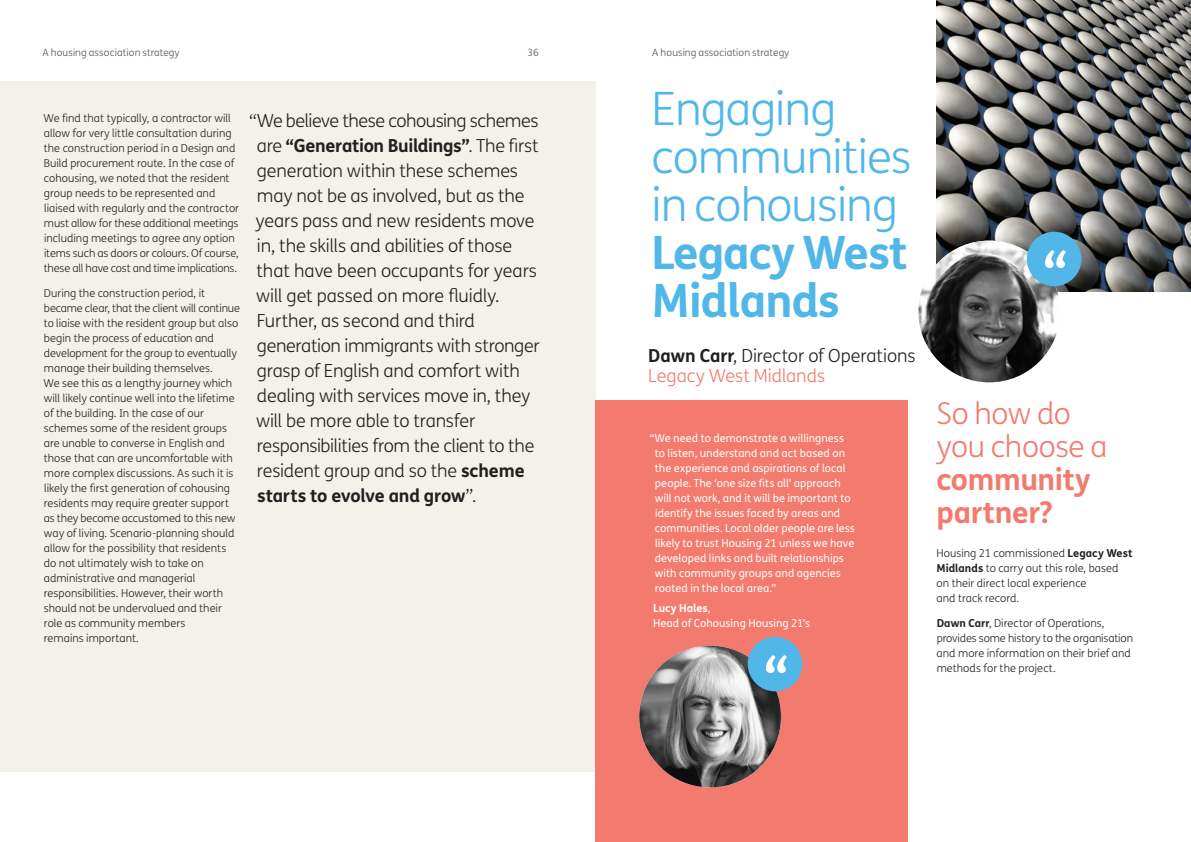
<style>
.page{position:relative;width:1191px;height:842px;background:#fff}
.page>*{position:absolute;margin:0;border:0;box-sizing:border-box;transform-origin:0 0}
.t1{font:300 46px/48px "FS Me";letter-spacing:-.02em;color:#50b7e8}
.t2{font:300 30px/33px "FS Me";letter-spacing:-.01em;color:#f37a6e}
.t3{font:300 18px/25px "FS Me";letter-spacing:-.01em;color:#231f20}
.t4{font:300 11px/15px "FS Me";color:#231f20}
.t5{font:11px/15px "FS Me";color:#fff}
.t6{font:300 10px "FS Me";letter-spacing:.01em;color:#584f4e}
.s1{font-weight:700}
.s2{color:#f37a6e}
</style>
<div class="page">
<div style="left:0;top:81px;width:595px;height:690px;background:#f2f1ea"></div>
<div style="left:595px;top:401px;width:313px;height:441px;background:#f37a6e"></div>
<img style="left:639px;top:646px;width:142px;height:141px;border-radius:71px">
<div style="left:747px;top:637px;width:55px;height:54px;background:#50b7e8;border-radius:50%"></div>
<svg style="left:766px;top:655px;width:21px;height:18px"></svg>
<img style="left:936px;top:0;width:255px;height:292px">
<img style="left:918px;top:241px;width:142px;height:141px;border-radius:71px">
<div style="left:1026px;top:232px;width:55px;height:54px;background:#50b7e8;border-radius:50%"></div>
<svg style="left:1045px;top:250px;width:21px;height:18px"></svg>
<p class="t6" style="left:43px;top:45px;width:139px">A housing association strategy</p>
<p class="t6" style="left:527px;top:45px;width:13px">36</p>
<p class="t6" style="left:652px;top:45px;width:139px">A housing association strategy</p>
<p class="t4" style="left:43px;top:110px;width:197px">We find that typically, a contractor will allow for very little consultation during the construction period in a Design and Build procurement route. In the case of cohousing, we noted that the resident group needs to be represented and liaised with regularly and the contractor must allow for these additional meetings including meetings to agree any option items such as doors or colours. Of course, these all have cost and time implications.</p>
<p class="t4" style="left:43px;top:285px;width:198px">During the construction period, it became clear, that the client will continue to liaise with the resident group but also begin the process of education and development for the group to eventually manage their building themselves.<br>We see this as a lengthy journey which will likely continue well into the lifetime of the building. In the case of our schemes some of the resident groups are unable to converse in English and those that can are uncomfortable with more complex discussions. As such it is likely the first generation of cohousing residents may require greater support as they become accustomed to this new way of living. Scenario-planning should allow for the possibility that residents do not ultimately wish to take on administrative and managerial responsibilities. However, their worth should not be undervalued and their role as community members<br>remains important.</p>
<p class="t3" style="left:256px;top:107px;width:285px;text-indent:-6px">“We believe these cohousing schemes are <span class="s1">“Generation Buildings”</span>. The first generation within these schemes may not be as involved, but as the years pass and new residents move in, the skills and abilities of those that have been occupants for years will get passed on more fluidly.<br>Further, as second and third generation immigrants with stronger grasp of English and comfort with dealing with services move in, they will be more able to transfer responsibilities from the client to the resident group and so the <span class="s1">scheme starts to evolve and grow</span>”.</p>
<p class="t1" style="left:651px;top:84px;width:262px">Engaging communities in cohousing<br><span class="s1">Legacy West<br>Midlands</span></p>
<p class="t3" style="left:648px;top:345px;width:269px;line-height:20px"><span class="s1">Dawn Carr</span>, Director of Operations<br><span class="s2">Legacy West Midlands</span></p>
<p class="t5" style="left:655px;top:430px;width:202px;text-indent:-5px">“We need to demonstrate a willingness to listen, understand and act based on the experience and aspirations of local people. The ‘one size fits all’ approach will not work, and it will be important to identify the issues faced by areas and communities. Local older people are less likely to trust Housing 21 unless we have developed links and built relationships with community groups and agencies rooted in the local area.”</p>
<p class="t5" style="left:653px;top:600px;width:159px"><span class="s1">Lucy Hales</span>,<br>Head of Cohousing Housing 21’s</p>
<p class="t2" style="left:936px;top:396px;width:172px">So how do you choose a <span class="s1">community partner?</span></p>
<p class="t4" style="left:936px;top:545px;width:197px">Housing 21 commissioned <span class="s1">Legacy West<br>Midlands</span> to carry out this role, based on their direct local experience<br>and track record.</p>
<p class="t4" style="left:936px;top:615px;width:198px"><span class="s1">Dawn Carr</span>, Director of Operations, provides some history to the organisation and more information on their brief and methods for the project.</p>
</div>
